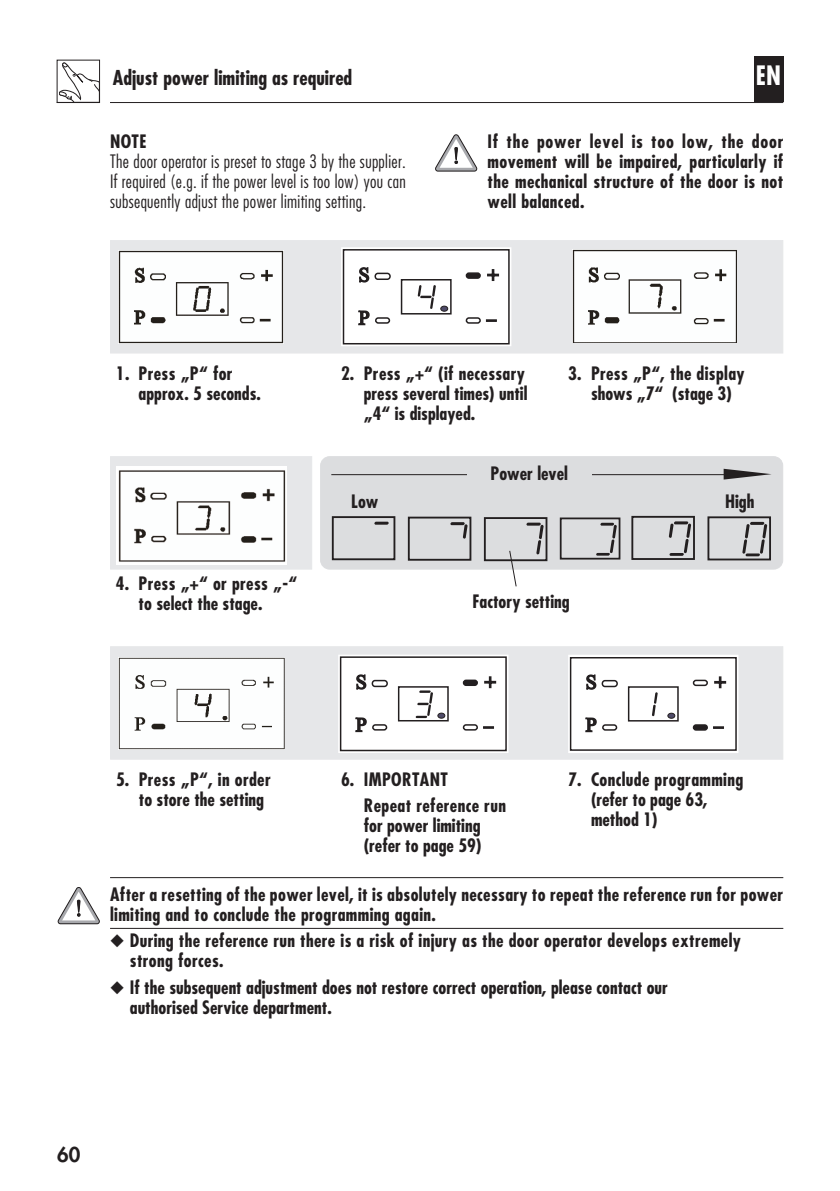
<style>
.page{position:relative;width:840px;height:1191px;background:#fff}
.page>*{position:absolute;margin:0;border:0;box-sizing:border-box;transform-origin:0 0}
.t1{font:700 condensed 26px "Futura";color:#fff}
.Titel_1-_EN{font:700 condensed 20px "Futura";color:#231f20}
.t2{font:800 20px "Futura";color:#231f20}
.Sicherheitshinweise{font:700 condensed 18px/20px "Futura";letter-spacing:.02em;color:#231f20;text-align:justify}
.Handlungsschritte_Fe{font:700 condensed 18px/20px "Futura";color:#231f20}
.Fließtext{font:300 condensed 18px/20px "Futura";letter-spacing:.02em;color:#231f20;text-align:justify}
.Handlungsschritte_Fe-2{font:700 condensed 18px/20px "Futura";letter-spacing:.02em;color:#231f20}
.Aufzählung{font:700 condensed 18px/20px "Futura";color:#231f20}
.Aufzählung-2{font:700 condensed 18px/20px "Futura";letter-spacing:.02em;color:#231f20}
.Untertitel_-_EN{font:700 condensed 18px "Futura";color:#231f20}
.HINWEIS_WICHTIG{font:700 condensed 18px "Futura";color:#231f20}
</style>
<div class="page">
<div style="left:753px;top:57px;width:29px;height:45px;background:#231f20"></div>
<hr style="left:110px;top:102px;width:672px;height:1px;background:#231f20">
<svg style="left:59px;top:63px;width:39px;height:38px"></svg>
<div style="left:57px;top:60px;width:43px;height:43px;border:1px solid #231f20"></div>
<div style="left:110px;top:240px;width:672px;height:113px;background:#e6e7e9"></div>
<img style="left:573px;top:250px;width:163px;height:93px">
<svg style="left:435px;top:134px;width:42px;height:37px"></svg>
<hr style="left:110px;top:928px;width:672px;height:1px;background:#231f20">
<svg style="left:58px;top:887px;width:42px;height:36px"></svg>
<hr style="left:110px;top:877px;width:672px;height:1px;background:#231f20">
<div style="left:110px;top:646px;width:672px;height:113px;background:#e6e7e9"></div>
<img style="left:118px;top:657px;width:166px;height:92px">
<div style="left:338px;top:654px;width:170px;height:99px;border:1px solid #fff"></div>
<svg style="left:339px;top:655px;width:168px;height:97px;background:#eaeaea"></svg>
<div style="left:568px;top:655px;width:170px;height:98px;border:1px solid #fff"></div>
<svg style="left:568px;top:656px;width:169px;height:95px;background:#e8e7e8"></svg>
<div style="left:341px;top:247px;width:170px;height:99px;border:1px solid #fff"></div>
<svg style="left:342px;top:248px;width:168px;height:97px;background:#eae9e9"></svg>
<div style="left:110px;top:456px;width:202px;height:113px;background:#e6e7e9"></div>
<img style="left:116px;top:466px;width:170px;height:98px">
<div style="left:320px;top:457px;width:462px;height:112px;background:#dcdddf;border-radius:9px"></div>
<div style="left:320px;top:456px;width:462px;height:113px;border:1px solid #dcdddf;border-radius:9px"></div>
<svg style="left:723px;top:469px;width:48px;height:10px"></svg>
<hr style="left:331px;top:474px;width:401px;height:1px;background:#231f20">
<div style="left:331px;top:516px;width:64px;height:44px;border:2px solid #231f20"></div>
<hr style="left:374px;top:521px;width:14px;height:3px;background:#231f20;border-radius:2px">
<div style="left:407px;top:516px;width:64px;height:44px;border:2px solid #231f20"></div>
<svg style="left:462px;top:524px;width:5px;height:15px"></svg>
<hr style="left:450px;top:522px;width:14px;height:3px;background:#231f20;border-radius:2px">
<div style="left:483px;top:517px;width:64px;height:44px;border:2px solid #231f20"></div>
<hr style="left:526px;top:522px;width:14px;height:3px;background:#231f20;border-radius:2px">
<svg style="left:536px;top:525px;width:7px;height:29px"></svg>
<div style="left:631px;top:516px;width:63px;height:44px;border:2px solid #231f20"></div>
<hr style="left:673px;top:521px;width:15px;height:3px;background:#231f20;border-radius:2px">
<hr style="left:669px;top:553px;width:14px;height:3px;background:#231f20;border-radius:2px">
<svg style="left:683px;top:523px;width:7px;height:30px"></svg>
<svg style="left:668px;top:523px;width:5px;height:15px"></svg>
<div style="left:559px;top:517px;width:61px;height:42px;border:2px solid #231f20"></div>
<svg style="left:596px;top:523px;width:20px;height:32px"></svg>
<div style="left:707px;top:516px;width:63px;height:44px;border:2px solid #231f20"></div>
<hr style="left:749px;top:522px;width:15px;height:3px;background:#231f20;border-radius:2px">
<hr style="left:745px;top:553px;width:14px;height:3px;background:#231f20;border-radius:2px">
<svg style="left:759px;top:524px;width:7px;height:29px"></svg>
<svg style="left:742px;top:524px;width:7px;height:29px"></svg>
<svg style="left:508px;top:550px;width:9px;height:37px"></svg>
<div style="left:466px;top:471px;width:125px;height:6px;background:#dcdddf"></div>
<img style="left:118px;top:250px;width:165px;height:93px">
<p class="Titel_1-_EN" style="left:113px;top:65px;width:241px">Adjust power limiting as required</p>
<p class="HINWEIS_WICHTIG" style="left:110px;top:131px;width:38px">NOTE</p>
<p class="Fließtext" style="left:110px;top:152px;width:297px">The door operator is preset to stage 3 by the supplier.<br>If required (e.g. if the power level is too low) you can subsequently adjust the power limiting setting.</p>
<h1 class="t1" style="left:755px;top:59px;width:27px">EN</h1>
<p class="Sicherheitshinweise" style="left:487px;top:132px;width:297px">If the power level is too low, the door movement will be impaired, particularly if the mechanical structure of the door is not well balanced.</p>
<p class="Handlungsschritte_Fe" style="left:138px;top:363px;width:124px;text-indent:-23px">1. Press „P“ for approx. 5 seconds.</p>
<p class="Handlungsschritte_Fe" style="left:138px;top:574px;width:160px;text-indent:-23px">4. Press „+“ or press „-“ to select the stage.</p>
<p class="Handlungsschritte_Fe" style="left:363px;top:363px;width:165px;text-indent:-23px">2. Press „+“ (if necessary press several times) until „4“ is displayed.</p>
<p class="Handlungsschritte_Fe-2" style="left:568px;top:363px;width:178px;text-align:center">3. Press „P“, the display shows „7“ (stage 3)</p>
<p class="Untertitel_-_EN" style="left:490px;top:462px;width:79px">Power level</p>
<p class="Untertitel_-_EN" style="left:351px;top:490px;width:29px">Low</p>
<p class="Untertitel_-_EN" style="left:724px;top:490px;width:31px">High</p>
<p class="Untertitel_-_EN" style="left:472px;top:590px;width:99px">Factory setting</p>
<p class="Handlungsschritte_Fe" style="left:139px;top:769px;width:133px;text-indent:-23px">5. Press „P“, in order to store the setting</p>
<p class="Handlungsschritte_Fe-2" style="left:363px;top:766px;width:143px;line-height:26.2px;text-indent:-23px">6. IMPORTANT<br>Repeat reference run</p>
<p class="Handlungsschritte_Fe" style="left:363px;top:815px;width:119px">for power limiting (refer to page 59)</p>
<p class="Handlungsschritte_Fe-2" style="left:590px;top:769px;width:154px;text-indent:-23px">7. Conclude programming (refer to page 63, method 1)</p>
<p class="Sicherheitshinweise" style="left:110px;top:884px;width:674px">After a resetting of the power level, it is absolutely necessary to repeat the reference run for power limiting and to conclude the programming again.</p>
<p class="Aufzählung-2" style="left:130px;top:930px;width:612px;text-indent:-20px">◆ During the reference run there is a risk of injury as the door operator develops extremely strong forces.</p>
<p class="Aufzählung" style="left:130px;top:977px;width:539px;text-indent:-20px">◆ If the subsequent adjustment does not restore correct operation, please contact our authorised Service department.</p>
<p class="t2" style="left:57px;top:1140px;width:25px">60</p>
</div>
